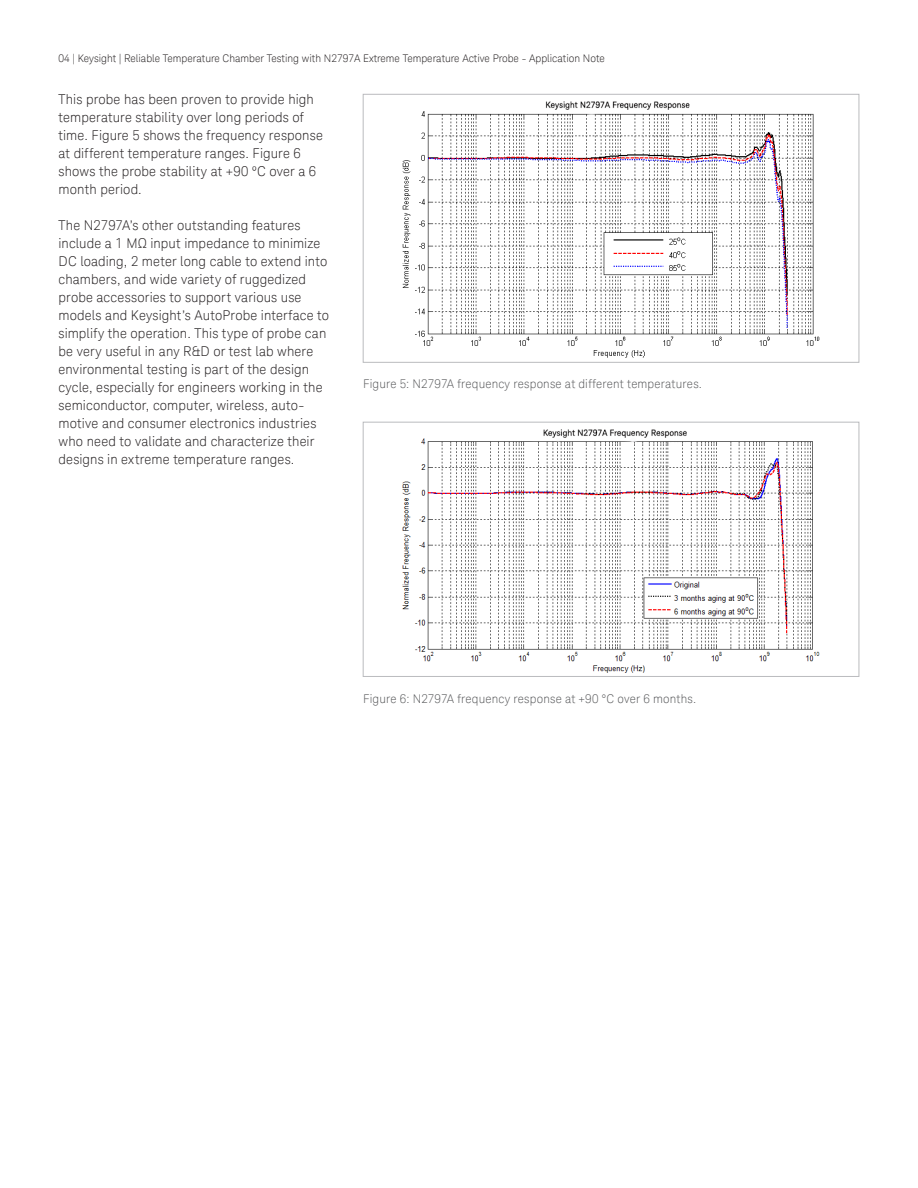
<style>
.page{position:relative;width:918px;height:1188px;background:#fff}
.page>*{position:absolute;margin:0;border:0;box-sizing:border-box;transform-origin:0 0}
.t1{font:300 13.5px/18px "Keysight Sans";letter-spacing:.01em;color:#231f20}
.t2{font:300 12px "Keysight Sans";letter-spacing:.015em;color:#57585a}
.t3{font:300 10.5px "Keysight Sans";color:#231f20}
</style>
<div class="page">
<img style="left:402px;top:101px;width:418px;height:257px">
<div style="left:363px;top:94px;width:496px;height:269px;border:1px solid #babbbe"></div>
<img style="left:402px;top:429px;width:418px;height:244px">
<div style="left:363px;top:422px;width:496px;height:255px;border:1px solid #babbbe"></div>
<p class="t3" style="left:59px;top:52px;width:548px">04 | Keysight | Reliable Temperature Chamber Testing with N2797A Extreme Temperature Active Probe - Application Note</p>
<p class="t1" style="left:59px;top:90px;width:266px">This probe has been proven to provide high temperature stability over long periods of time. Figure 5 shows the frequency response at different temperature ranges. Figure 6 shows the probe stability at +90 ºC over a 6 month period.</p>
<p class="t1" style="left:59px;top:216px;width:272px">The N2797A’s other outstanding features include a 1 MΩ input impedance to minimize DC loading, 2 meter long cable to extend into chambers, and wide variety of ruggedized probe accessories to support various use models and Keysight’s AutoProbe interface to simplify the operation. This type of probe can be very useful in any R&amp;D or test lab where environmental testing is part of the design cycle, especially for engineers working in the semiconductor, computer, wireless, auto&shy;motive and consumer electronics industries who need to validate and characterize their designs in extreme temperature ranges.</p>
<p class="t2" style="left:363px;top:377px;width:340px">Figure 5: N2797A frequency response at different temperatures.</p>
<p class="t2" style="left:363px;top:691px;width:335px">Figure 6: N2797A frequency response at +90 °C over 6 months.</p>
</div>
